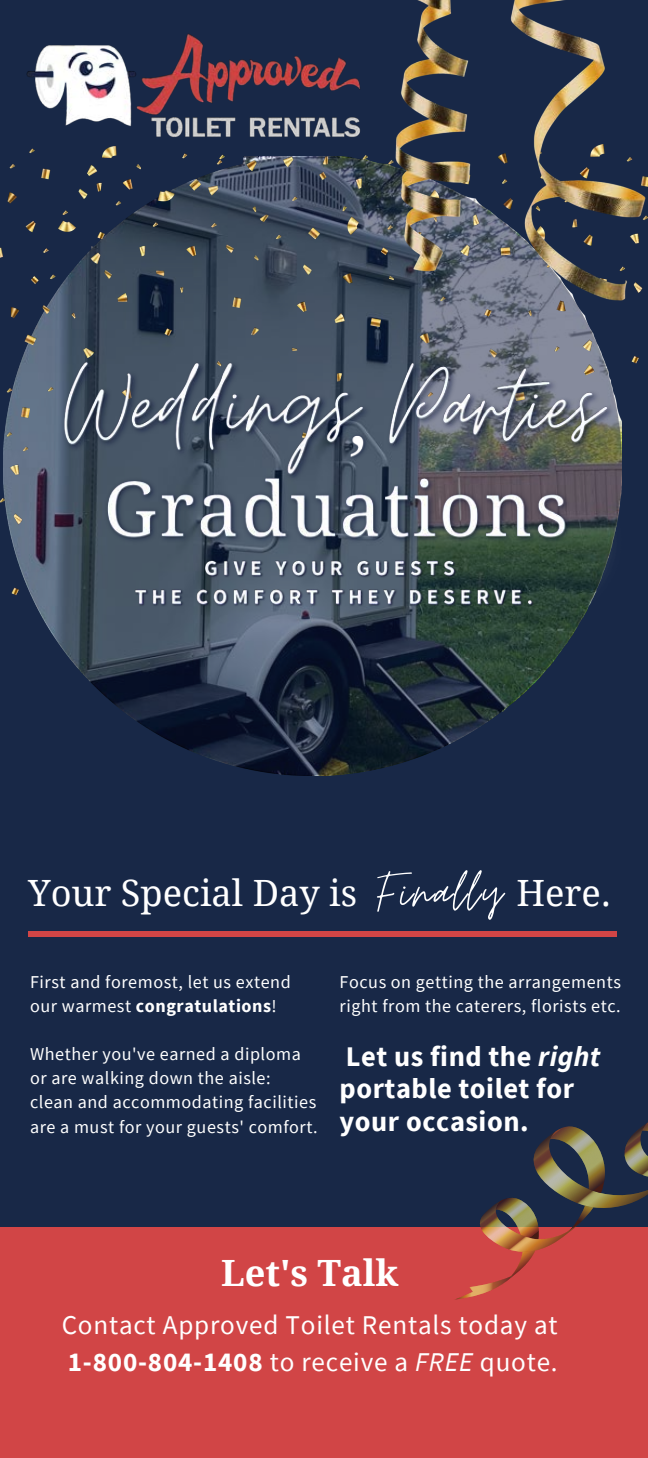
<style>
.page{position:relative;width:648px;height:1458px;background:#182847}
.page>*{position:absolute;margin:0;border:0;box-sizing:border-box;transform-origin:0 0}
.t1{font:63.23px "Moon Time";letter-spacing:.03em;color:#fff}
.t2{font:36.23px "Droid Serif";color:#fff}
.t3{font:700 36.23px "Droid Serif";color:#fff}
.t4{font:700 28.35px/31.9px "Source Sans Pro";letter-spacing:.02em;color:#fff}
.t5{font:27px "Source Sans Pro";letter-spacing:.03em;color:#fff}
.t6{font:18px/24.1px "Source Sans Pro";letter-spacing:.03em;color:#fff}
.s1{font-weight:700}
.s2{font-style:italic}
</style>
<div class="page">
<div style="left:0;top:1227px;width:648px;height:231px;background:#d14546"></div>
<div style="left:28px;top:931px;width:589px;height:5px;background:#d14546"></div>
<img style="left:26px;top:33px;width:335px;height:104px">
<img style="left:29px;top:440px;width:593px;height:336px">
<img style="left:0;top:146px;width:648px;height:294px">
<svg style="left:455px;top:1122px;width:193px;height:178px"></svg>
<img style="left:0;top:376px;width:29px;height:219px">
<img style="left:370px;top:0;width:275px;height:300px">
<img style="left:132px;top:563px;width:410px;height:75px">
<img style="left:383px;top:326px;width:236px;height:166px">
<img style="left:58px;top:326px;width:317px;height:166px">
<img style="left:96px;top:458px;width:485px;height:105px">
<img style="left:342px;top:369px;width:37px;height:101px">
<p class="t1" style="left:377px;top:854px;width:127px">Finally</p>
<p class="t2" style="left:28px;top:872px;width:330px">Your Special Day is</p>
<p class="t2" style="left:516px;top:872px;width:96px">Here.</p>
<p class="t6" style="left:30px;top:969px;width:262px">First and foremost, let us extend our warmest <span class="s1">congratulations</span>!</p>
<p class="t6" style="left:30px;top:1042px;width:272px">Whether you've earned a diploma or are walking down the aisle:</p>
<p class="t6" style="left:30px;top:1090px;width:289px">clean and accommodating facilities are a must for your guests' comfort.</p>
<p class="t6" style="left:340px;top:969px;width:283px">Focus on getting the arrangements right from the caterers, florists etc.</p>
<p class="t4" style="left:340px;top:1040px;width:262px">Let us find the <span class="s2">right </span>portable toilet for your occasion.</p>
<p class="t3" style="left:221px;top:1253px;width:179px">Let's Talk</p>
<p class="t5" style="left:62px;top:1308px;width:498px">Contact Approved Toilet Rentals today at</p>
<p class="t5" style="left:68px;top:1345px;width:491px"><span class="s1">1-800-804-1408</span> to receive a <span class="s2">FREE</span> quote.</p>
</div>
